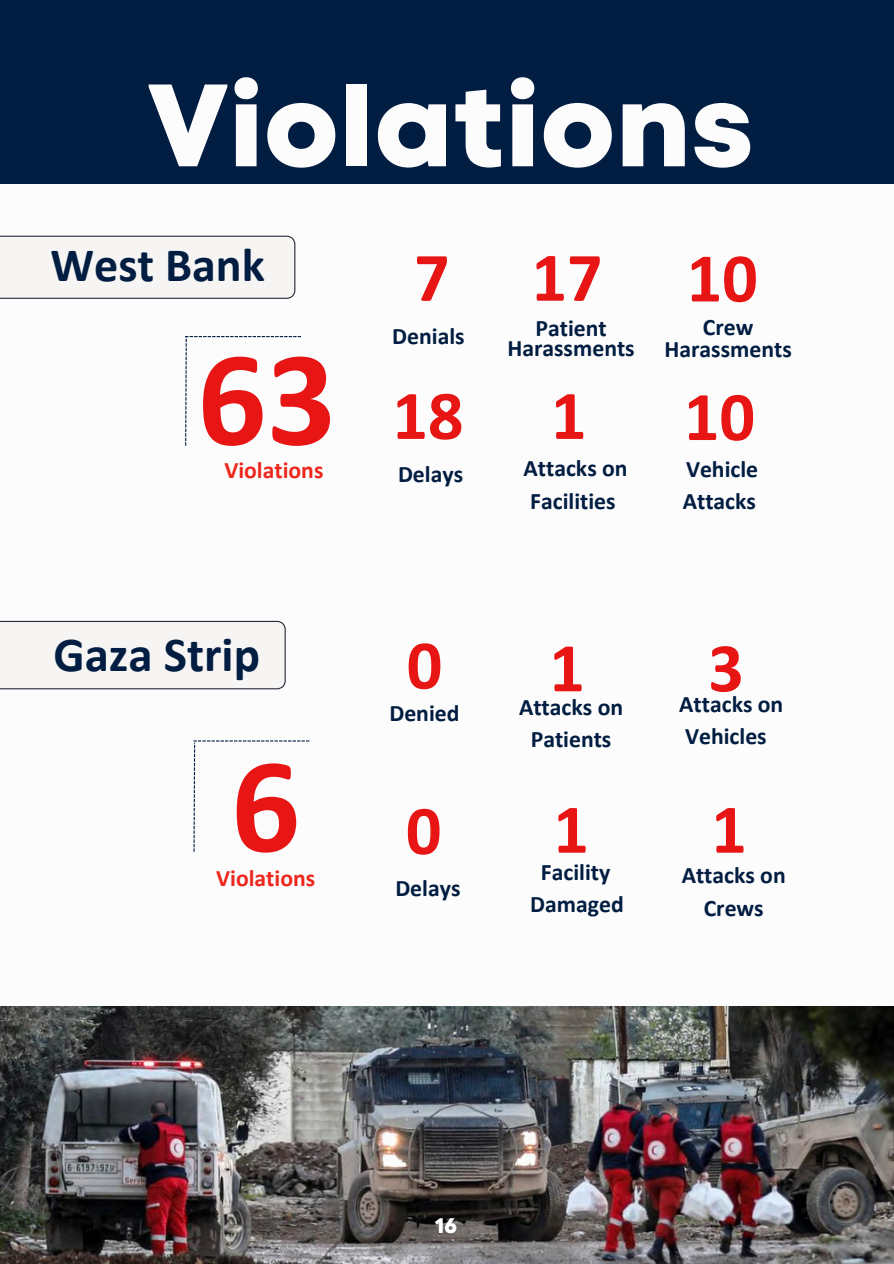
<style>
.page{position:relative;width:894px;height:1264px;background:#fff}
.page>*{position:absolute;margin:0;border:0;box-sizing:border-box;transform-origin:0 0}
.t1{font:700 136.5px "Calibri";color:#e81515}
.t2{font:800 116.7px "Code Next";color:#fcfcfc}
.t3{font:700 70.2px "Calibri";color:#e81515}
.t4{font:700 49.05px "Calibri";color:#011d41}
.t5{font:700 48.15px "Calibri";color:#011d41}
.t6{font:700 23.7px/32.7px "Calibri";color:#011d41;text-align:center}
.t7{font:700 23.7px "Calibri";color:#ed271d}
.t8{font:800 21.15px "Code Next";color:#fff}
</style>
<div class="page">
<div style="left:0;top:0;width:893px;height:183px;background:#011d41"></div>
<div style="left:0;top:236px;width:295px;height:63px;background:#f6f5f4"></div>
<div style="left:0;top:621px;width:286px;height:68px;background:#f6f5f4"></div>
<svg style="left:185px;top:336px;width:116px;height:109px"></svg>
<img style="left:0;top:1006px;width:893px;height:257px">
<svg style="left:193px;top:740px;width:116px;height:111px"></svg>
<h1 class="t2" style="left:147px;top:47px;width:607px">Violations</h1>
<p class="t5" style="left:50px;top:245px;width:216px">West Bank</p>
<p class="t3" style="left:414px;top:248px;width:37px">7</p>
<p class="t1" style="left:197px;top:342px;width:140px">63</p>
<p class="t7" style="left:224px;top:460px;width:101px">Violations</p>
<p class="t6" style="left:392px;top:321px;width:74px">Denials</p>
<p class="t3" style="left:392px;top:386px;width:73px">18</p>
<h2 class="t6" style="left:398px;top:460px;width:67px">Delays</h2>
<p class="t3" style="left:531px;top:248px;width:73px">17</p>
<p class="t6" style="left:507px;top:319px;width:129px;line-height:20.2px">Patient<br>Harassments</p>
<p class="t3" style="left:550px;top:386px;width:37px">1</p>
<p class="t6" style="left:523px;top:454px;width:106px;text-align:left">Attacks on<br>Facilities</p>
<p class="t3" style="left:686px;top:249px;width:73px">10</p>
<p class="t6" style="left:664px;top:317px;width:129px;line-height:22.5px">Crew<br>Harassments</p>
<p class="t3" style="left:683px;top:387px;width:73px">10</p>
<p class="t6" style="left:682px;top:454px;width:77px;text-align:left">Vehicle<br>Attacks</p>
<p class="t4" style="left:53px;top:634px;width:208px">Gaza Strip</p>
<p class="t1" style="left:231px;top:748px;width:71px">6</p>
<p class="t7" style="left:216px;top:867px;width:101px">Violations</p>
<p class="t3" style="left:406px;top:636px;width:37px">0</p>
<p class="t6" style="left:389px;top:699px;width:72px">Denied</p>
<p class="t3" style="left:406px;top:801px;width:37px">0</p>
<p class="t6" style="left:395px;top:873px;width:67px">Delays</p>
<p class="t3" style="left:549px;top:638px;width:37px">1</p>
<p class="t6" style="left:519px;top:692px;width:106px">Attacks on<br>Patients</p>
<p class="t3" style="left:553px;top:800px;width:37px">1</p>
<p class="t6" style="left:540px;top:857px;width:71px">Facility</p>
<p class="t6" style="left:530px;top:890px;width:95px">Damaged</p>
<h2 class="t3" style="left:708px;top:638px;width:37px">3</h2>
<p class="t6" style="left:679px;top:689px;width:106px;text-align:left">Attacks on<br>Vehicles</p>
<p class="t3" style="left:711px;top:800px;width:37px">1</p>
<p class="t6" style="left:681px;top:860px;width:106px">Attacks on<br>Crews</p>
<p class="t8" style="left:435px;top:1211px;width:24px">16</p>
</div>
